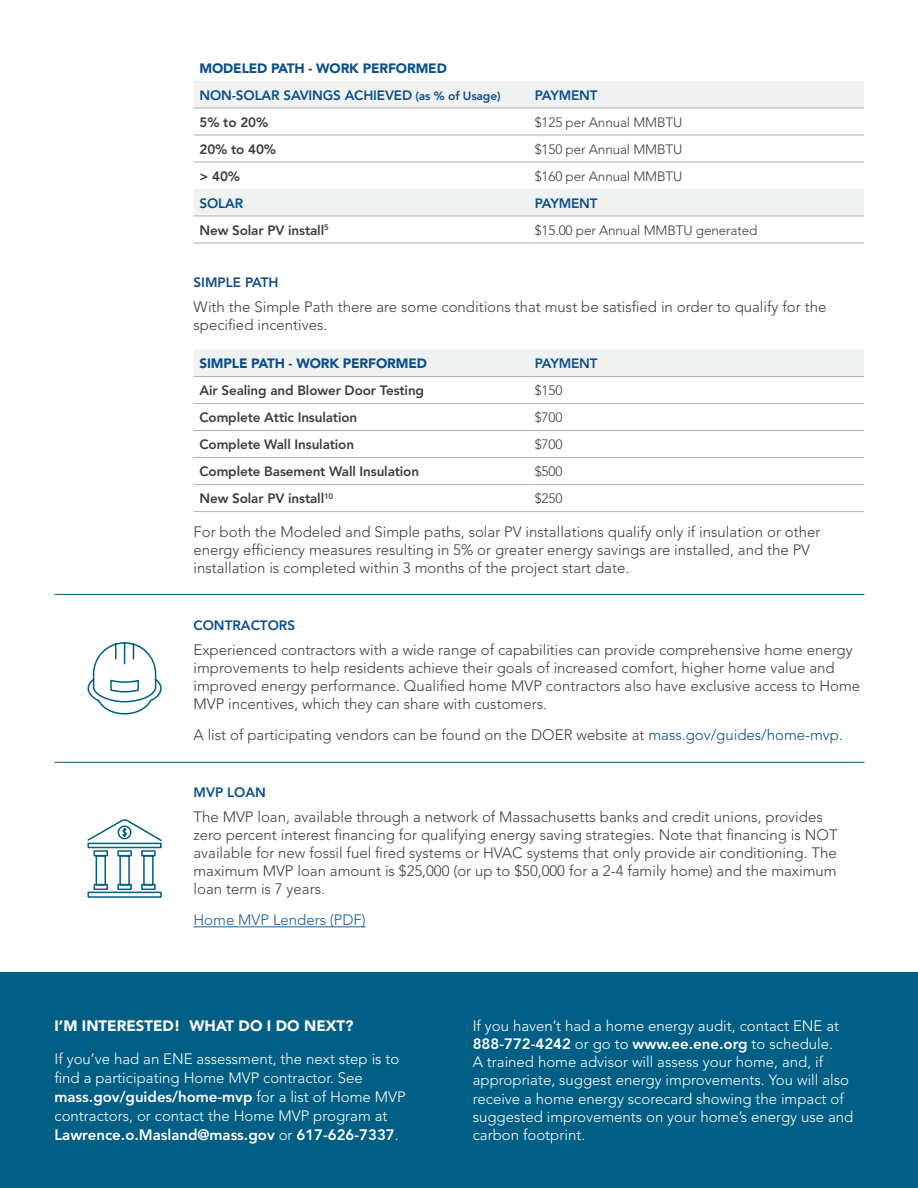
<style>
.page{position:relative;width:918px;height:1188px;background:#fff}
.page>*{position:absolute;margin:0;border:0;box-sizing:border-box;transform-origin:0 0}
.Body{font:300 15px/18px "Avenir LT Std";color:#3e3e3f}
.Body-2{font:300 15px/18.1px "Avenir LT Std";color:#fff}
.t1{font:900 15px "Avenir LT Std";color:#fff}
.Body-3{font:300 15px "Avenir LT Std";color:#175d9e}
.Body-4{font:800 13.5px "Avenir LT Std";letter-spacing:-.01em;color:#3e3e3f}
.Body-5{font:300 13.5px "Avenir LT Std";letter-spacing:-.01em;color:#3e3e3f}
.Body-6{font:800 13.5px "Avenir LT Std";letter-spacing:-.01em;color:#0a4e8d}
.Body-7{font:900 13.5px "Avenir LT Std";letter-spacing:-.01em;color:#0a4e8d}
.s1{font-size:12px}
.s2{color:#0a4e8d}
.s3{font-weight:800}
</style>
<div class="page">
<div style="left:0;top:972px;width:918px;height:216px;background:#015e84"></div>
<hr style="left:194px;top:926px;width:172px;height:1px;background:#175d9e">
<svg style="left:194px;top:81px;width:670px;height:135px"></svg>
<hr style="left:194px;top:108px;width:335px;height:1px;background:#adb2b4">
<hr style="left:529px;top:108px;width:335px;height:1px;background:#adb2b4">
<hr style="left:194px;top:135px;width:335px;height:1px;background:#adb2b4">
<hr style="left:529px;top:135px;width:335px;height:1px;background:#adb2b4">
<hr style="left:194px;top:162px;width:335px;height:1px;background:#adb2b4">
<hr style="left:529px;top:162px;width:335px;height:1px;background:#adb2b4">
<hr style="left:194px;top:216px;width:335px;height:1px;background:#adb2b4">
<hr style="left:529px;top:216px;width:335px;height:1px;background:#adb2b4">
<hr style="left:194px;top:243px;width:335px;height:1px;background:#adb2b4">
<hr style="left:529px;top:243px;width:335px;height:1px;background:#adb2b4">
<div style="left:194px;top:350px;width:670px;height:26px;background:#f0f2f2"></div>
<hr style="left:194px;top:376px;width:335px;height:1px;background:#adb2b4">
<hr style="left:529px;top:376px;width:335px;height:1px;background:#adb2b4">
<hr style="left:194px;top:403px;width:335px;height:1px;background:#adb2b4">
<hr style="left:529px;top:403px;width:335px;height:1px;background:#adb2b4">
<hr style="left:194px;top:430px;width:335px;height:1px;background:#adb2b4">
<hr style="left:529px;top:430px;width:335px;height:1px;background:#adb2b4">
<hr style="left:194px;top:457px;width:335px;height:1px;background:#adb2b4">
<hr style="left:529px;top:457px;width:335px;height:1px;background:#adb2b4">
<hr style="left:194px;top:484px;width:335px;height:1px;background:#adb2b4">
<hr style="left:529px;top:484px;width:335px;height:1px;background:#adb2b4">
<hr style="left:194px;top:511px;width:335px;height:1px;background:#adb2b4">
<hr style="left:529px;top:511px;width:335px;height:1px;background:#adb2b4">
<svg style="left:87px;top:642px;width:75px;height:73px"></svg>
<hr style="left:55px;top:594px;width:810px;height:1px;background:#015e84">
<hr style="left:55px;top:762px;width:810px;height:1px;background:#015e84">
<svg style="left:87px;top:819px;width:75px;height:79px"></svg>
<div style="left:87px;top:843px;width:75px;height:5px;border:2px solid #015e84"></div>
<p class="Body-7" style="left:200px;top:60px;width:249px">MODELED PATH - WORK PERFORMED</p>
<p class="Body-6" style="left:200px;top:87px;width:303px">NON-SOLAR SAVINGS ACHIEVED <span class="s1">(as % of Usage)</span></p>
<p class="Body-6" style="left:535px;top:87px;width:64px">PAYMENT</p>
<p class="Body-4" style="left:200px;top:114px;width:70px">5% to 20%</p>
<p class="Body-5" style="left:535px;top:114px;width:149px">$125 per Annual MMBTU</p>
<p class="Body-4" style="left:200px;top:141px;width:78px">20% to 40%</p>
<p class="Body-5" style="left:535px;top:141px;width:149px">$150 per Annual MMBTU</p>
<p class="Body-4" style="left:200px;top:168px;width:42px">&gt; 40%</p>
<p class="Body-5" style="left:535px;top:168px;width:149px">$160 per Annual MMBTU</p>
<p class="Body-6" style="left:200px;top:195px;width:45px">SOLAR</p>
<p class="Body-6" style="left:535px;top:195px;width:64px">PAYMENT</p>
<p class="Body-4" style="left:200px;top:222px;width:131px">New Solar PV install<sup>5</sup></p>
<p class="Body-5" style="left:535px;top:222px;width:224px">$15.00 per Annual MMBTU generated</p>
<p class="Body-6" style="left:194px;top:275px;width:87px">SIMPLE PATH</p>
<p class="Body" style="left:194px;top:298px;width:634px">With the Simple Path there are some conditions that must be satisfied in order to qualify for the specified incentives.</p>
<p class="Body-7" style="left:200px;top:355px;width:229px">SIMPLE PATH - WORK PERFORMED</p>
<p class="Body-6" style="left:535px;top:356px;width:64px">PAYMENT</p>
<p class="Body-4" style="left:200px;top:383px;width:226px">Air Sealing and Blower Door Testing</p>
<p class="Body-5" style="left:535px;top:383px;width:29px">$150</p>
<p class="Body-4" style="left:200px;top:410px;width:159px">Complete Attic Insulation</p>
<p class="Body-5" style="left:535px;top:410px;width:29px">$700</p>
<p class="Body-4" style="left:200px;top:437px;width:156px">Complete Wall Insulation</p>
<p class="Body-5" style="left:535px;top:437px;width:29px">$700</p>
<p class="Body-4" style="left:200px;top:464px;width:221px">Complete Basement Wall Insulation</p>
<p class="Body-5" style="left:535px;top:464px;width:29px">$500</p>
<p class="Body-4" style="left:200px;top:491px;width:135px">New Solar PV install<sup>10</sup></p>
<p class="Body-5" style="left:535px;top:491px;width:29px">$250</p>
<p class="Body" style="left:194px;top:523px;width:628px">For both the Modeled and Simple paths, solar PV installations qualify only if insulation or other energy efficiency measures resulting in 5% or greater energy savings are installed, and the PV installation is completed within 3 months of the project start date.</p>
<p class="Body-6" style="left:194px;top:617px;width:103px">CONTRACTORS</p>
<p class="Body" style="left:194px;top:641px;width:668px">Experienced contractors with a wide range of capabilities can provide comprehensive home energy improvements to help residents achieve their goals of increased comfort, higher home value and improved energy performance. Qualified home MVP contractors also have exclusive access to Home MVP incentives, which they can share with customers.</p>
<p class="Body" style="left:194px;top:726px;width:651px">A list of participating vendors can be found on the DOER website at <span class="s2">mass.gov/guides/home-mvp</span>.</p>
<p class="Body-6" style="left:194px;top:784px;width:74px">MVP LOAN</p>
<p class="Body" style="left:194px;top:808px;width:646px">The MVP loan, available through a network of Massachusetts banks and credit unions, provides zero percent interest financing for qualifying energy saving strategies. Note that financing is NOT available for new fossil fuel fired systems or HVAC systems that only provide air conditioning. The maximum MVP loan amount is $25,000 (or up to $50,000 for a 2-4 family home) and the maximum loan term is 7 years.</p>
<p class="Body-3" style="left:194px;top:911px;width:174px">Home MVP Lenders (PDF)</p>
<p class="t1" style="left:55px;top:1017px;width:301px">I’M INTERESTED! WHAT DO I DO NEXT?</p>
<p class="Body-2" style="left:55px;top:1049px;width:353px;line-height:19px">If you’ve had an ENE assessment, the next step is to find a participating Home MVP contractor. See <span class="s3">mass.gov/guides/home-mvp</span> for a list of Home MVP contractors, or contact the Home MVP program at <span class="s3">Lawrence.o.Masland@mass.gov</span> or <span class="s3">617-626-7337</span>.</p>
<p class="Body-2" style="left:473px;top:1017px;width:382px">If you haven’t had a home energy audit, contact ENE at <span class="s3">888-772-4242</span> or go to <span class="s3">www.ee.ene.org</span> to schedule.<br>A trained home advisor will assess your home, and, if appropriate, suggest energy improvements. You will also receive a home energy scorecard showing the impact of suggested improvements on your home’s energy use and carbon footprint.</p>
</div>
